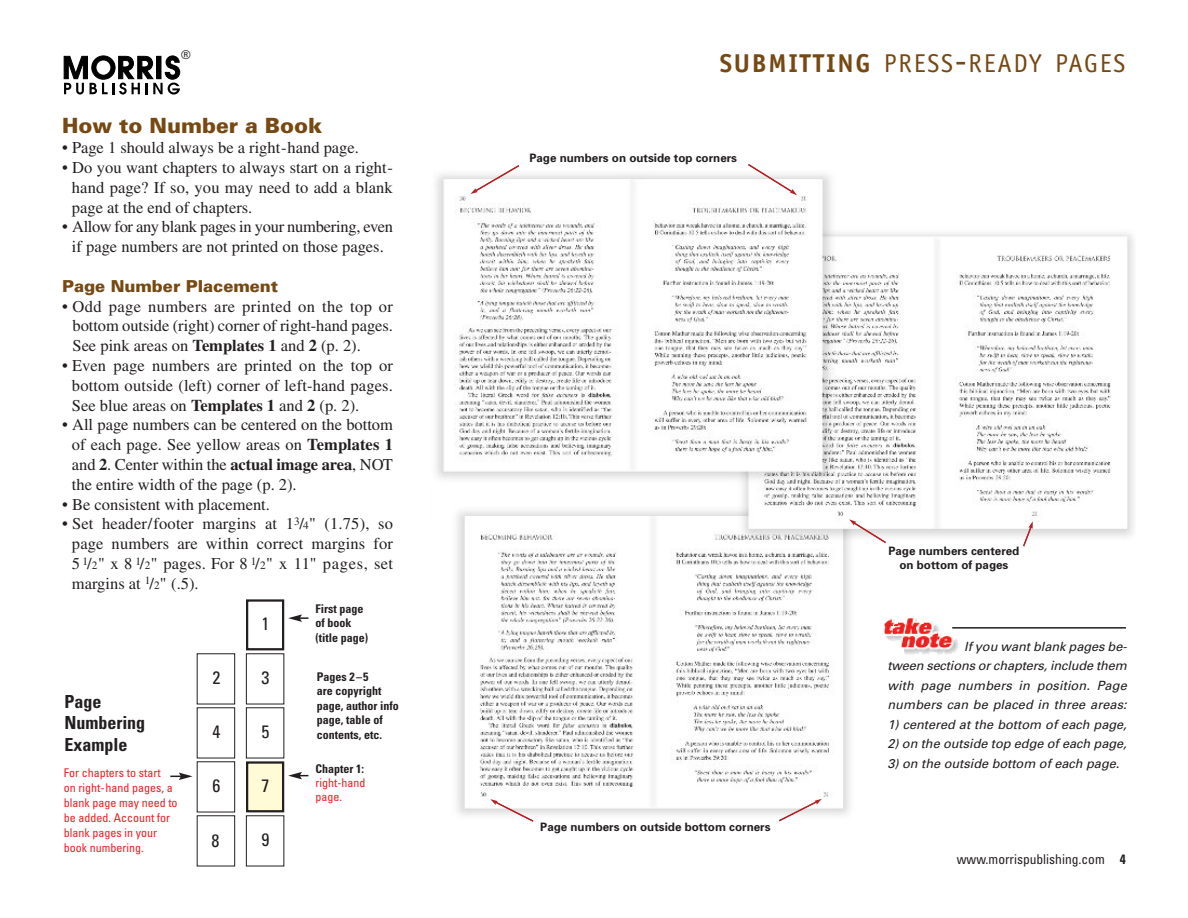
<style>
.page{position:relative;width:1188px;height:918px;background:#fff}
.page>*{position:absolute;margin:0;border:0;box-sizing:border-box;transform-origin:0 0}
.t1{font:25.8px "Officina Sans";letter-spacing:.065em;color:#774912}
.t2{font:900 21px "Univers";color:#774912}
.t3{font:700 condensed 18px/21.6px "Univers";color:#231f20}
.t4{font:condensed 18px "Univers";color:#231f20}
.t5{font:16.5px/19.8px "Times";color:#231f20;text-align:justify}
.t6{font:900 16.5px "Univers";color:#774912}
.t7{font:condensed 13.5px "Univers";color:#231f20}
.t8{font:italic 12.75px/19.5px "Univers";color:#231f20;text-align:justify}
.t9{font:condensed 12px/15px "Univers";color:#ee1d23}
.t10{font:700 condensed 12px/14.4px "Univers";color:#231f20}
.t11{font:condensed 12px "Univers";color:#231f20}
.t12{font:700 11.7px/14px "Univers";color:#231f20;text-align:center}
.s1{font-weight:700}
.s2{font-size:34.5px}
.s3{font-size:11.25px}
</style>
<div class="page">
<svg style="left:64px;top:56px;width:116px;height:39px"></svg>
<img style="left:435px;top:174px;width:699px;height:642px">
<svg style="left:746px;top:164px;width:51px;height:31px"></svg>
<svg style="left:470px;top:165px;width:51px;height:29px"></svg>
<svg style="left:777px;top:799px;width:45px;height:23px"></svg>
<svg style="left:490px;top:799px;width:45px;height:23px"></svg>
<svg style="left:849px;top:519px;width:37px;height:24px"></svg>
<svg style="left:1010px;top:521px;width:36px;height:29px"></svg>
<div style="left:246px;top:599px;width:38px;height:51px;border:2px solid #231f20"></div>
<div style="left:197px;top:653px;width:38px;height:51px;border:1px solid #231f20"></div>
<div style="left:246px;top:653px;width:38px;height:51px;border:1px solid #231f20"></div>
<div style="left:197px;top:707px;width:38px;height:51px;border:1px solid #231f20"></div>
<div style="left:246px;top:707px;width:38px;height:51px;border:1px solid #231f20"></div>
<div style="left:197px;top:761px;width:38px;height:51px;border:1px solid #231f20"></div>
<div style="left:247px;top:763px;width:36px;height:48px;background:#fffbd6"></div>
<div style="left:246px;top:761px;width:38px;height:51px;border:2px solid #231f20"></div>
<div style="left:197px;top:815px;width:38px;height:51px;border:1px solid #231f20"></div>
<div style="left:246px;top:815px;width:38px;height:51px;border:1px solid #231f20"></div>
<svg style="left:288px;top:614px;width:20px;height:8px"></svg>
<svg style="left:288px;top:772px;width:20px;height:7px"></svg>
<svg style="left:170px;top:773px;width:23px;height:7px"></svg>
<hr style="left:952px;top:627px;width:174px;height:2px;background:#231f20">
<img style="left:885px;top:616px;width:73px;height:39px">
<p class="t11" style="left:181px;top:50px;width:11px">®</p>
<h1 class="t1" style="left:720px;top:53px;width:407px"><span class="s1">SUBMITTING</span> PRESS<span class="s2">-</span>READY PAGES</h1>
<p class="t2" style="left:62px;top:118px;width:261px">How to Number a Book</p>
<p class="t5" style="left:62px;top:139px;width:298px">• Page 1 should always be a right-hand page.</p>
<p class="t5" style="left:72px;top:159px;width:323px;text-indent:-10px">• Do you want chapters to always start on a right&shy;hand page? If so, you may need to add a blank page at the end of chapters.</p>
<p class="t5" style="left:62px;top:219px;width:332px;text-align:center">• Allow for any blank pages in your numbering, even if page numbers are not printed on those pages.</p>
<p class="t6" style="left:62px;top:280px;width:218px">Page Number Placement</p>
<p class="t5" style="left:73px;top:298px;width:322px;text-indent:-10px">• Odd page numbers are printed on the top or bottom outside (right) corner of right-hand pages.<br>See pink areas on <span class="s1">Templates 1</span> and <span class="s1">2</span> (p. 2).</p>
<p class="t5" style="left:72px;top:357px;width:323px;text-indent:-10px">• Even page numbers are printed on the top or bottom outside (left) corner of left-hand pages.<br>See blue areas on <span class="s1">Templates 1</span> and <span class="s1">2</span> (p. 2).</p>
<p class="t5" style="left:72px;top:417px;width:323px;text-indent:-10px">• All page numbers can be centered on the bottom of each page. See yellow areas on <span class="s1">Templates 1 </span>and <span class="s1">2</span>. Center within the <span class="s1">actual image area</span>, NOT the entire width of the page (p. 2).</p>
<p class="t5" style="left:62px;top:496px;width:209px">• Be consistent with placement.</p>
<p class="t5" style="left:72px;top:516px;width:323px;text-indent:-10px">• Set header/footer margins at 1<sup>3</sup>/<span class="s3">4</span>" (1.75), so page numbers are within correct margins for 5 <sup>1</sup>/<span class="s3">2</span>" x 8 <sup>1</sup>/<span class="s3">2</span>" pages. For 8 <sup>1</sup>/<span class="s3">2</span>" x 11" pages, set margins at <sup>1</sup>/<span class="s3">2</span>" (.5).</p>
<p class="t3" style="left:64px;top:692px;width:82px">Page<br>Numbering<br>Example</p>
<p class="t9" style="left:64px;top:767px;width:115px">For chapters to start<br>on right-hand pages, a blank page may need to be added. Account for blank pages in your book numbering.</p>
<p class="t4" style="left:262px;top:617px;width:9px">1</p>
<p class="t4" style="left:212px;top:671px;width:9px">2</p>
<p class="t4" style="left:262px;top:671px;width:9px">3</p>
<p class="t4" style="left:212px;top:725px;width:9px">4</p>
<p class="t4" style="left:262px;top:725px;width:9px">5</p>
<p class="t4" style="left:212px;top:779px;width:9px">6</p>
<p class="t4" style="left:261px;top:779px;width:9px">7</p>
<p class="t4" style="left:212px;top:834px;width:9px">8</p>
<p class="t4" style="left:262px;top:833px;width:9px">9</p>
<p class="t10" style="left:316px;top:602px;width:54px">First page of book (title page)</p>
<p class="t10" style="left:317px;top:670px;width:83px">Pages 2–5<br>are copyright page, author info page, table of contents, etc.</p>
<p class="t10" style="left:316px;top:762px;width:50px">Chapter 1:</p>
<p class="t9" style="left:316px;top:776px;width:51px;line-height:14.4px">right-hand page.</p>
<p class="t12" style="left:529px;top:152px;width:209px">Page numbers on outside top corners</p>
<p class="t12" style="left:540px;top:821px;width:232px">Page numbers on outside bottom corners</p>
<p class="t12" style="left:888px;top:545px;width:132px">Page numbers centered on bottom of pages</p>
<p class="t8" style="left:887px;top:637px;width:241px;text-indent:77px">If you want blank pages be&shy;tween sections or chapters, include them with page numbers in position. Page numbers can be placed in three areas:</p>
<p class="t8" style="left:887px;top:715px;width:241px">1) centered at the bottom of each page,</p>
<p class="t8" style="left:887px;top:735px;width:241px">2) on the outside top edge of each page,</p>
<p class="t8" style="left:887px;top:754px;width:234px">3) on the outside bottom of each page.</p>
<p class="t7" style="left:957px;top:854px;width:170px">www.morrispublishing.com <span class="s1">4</span></p>
</div>
